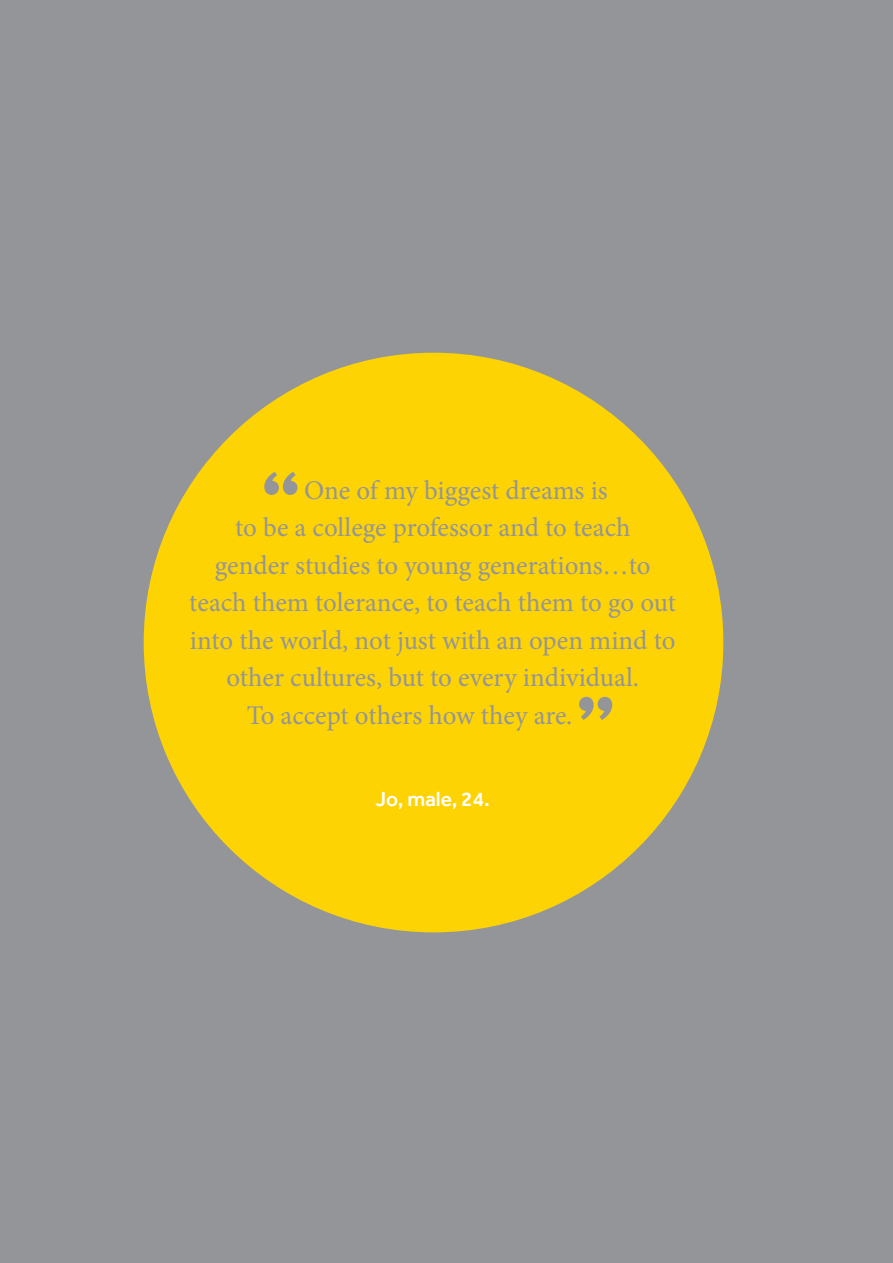
<style>
.page{position:relative;width:893px;height:1263px;background:#939598}
.page>*{position:absolute;margin:0;border:0;box-sizing:border-box;transform-origin:0 0}
.pull_quote_minion_11{font:117px "Aachen Medium Plain";color:#939598}
.pull_quote_minion_11-2{font:27px "Minion Pro";letter-spacing:-.005em;color:#939598}
.attribution{font:500 21px "Effra";color:#fff}
</style>
<div class="page">
<div style="left:144px;top:353px;width:579px;height:579px;background:#fed304;border-radius:50%"></div>
<p class="pull_quote_minion_11" style="left:258px;top:442px;width:48px">“</p>
<p class="pull_quote_minion_11-2" style="left:304px;top:472px;width:305px">One of my biggest dreams is</p>
<p class="pull_quote_minion_11-2" style="left:235px;top:510px;width:397px">to be a college professor and to teach</p>
<p class="pull_quote_minion_11-2" style="left:215px;top:547px;width:437px">gender studies to young generations…to</p>
<p class="pull_quote_minion_11-2" style="left:189px;top:585px;width:488px">teach them tolerance, to teach them to go out</p>
<p class="pull_quote_minion_11-2" style="left:190px;top:622px;width:487px">into the world, not just with an open mind to</p>
<p class="pull_quote_minion_11-2" style="left:226px;top:660px;width:414px">other cultures, but to every individual.</p>
<p class="pull_quote_minion_11-2" style="left:247px;top:697px;width:327px">To accept others how they are.</p>
<p class="pull_quote_minion_11" style="left:572px;top:667px;width:48px">”</p>
<p class="attribution" style="left:376px;top:786px;width:116px">Jo, male, 24.</p>
</div>
